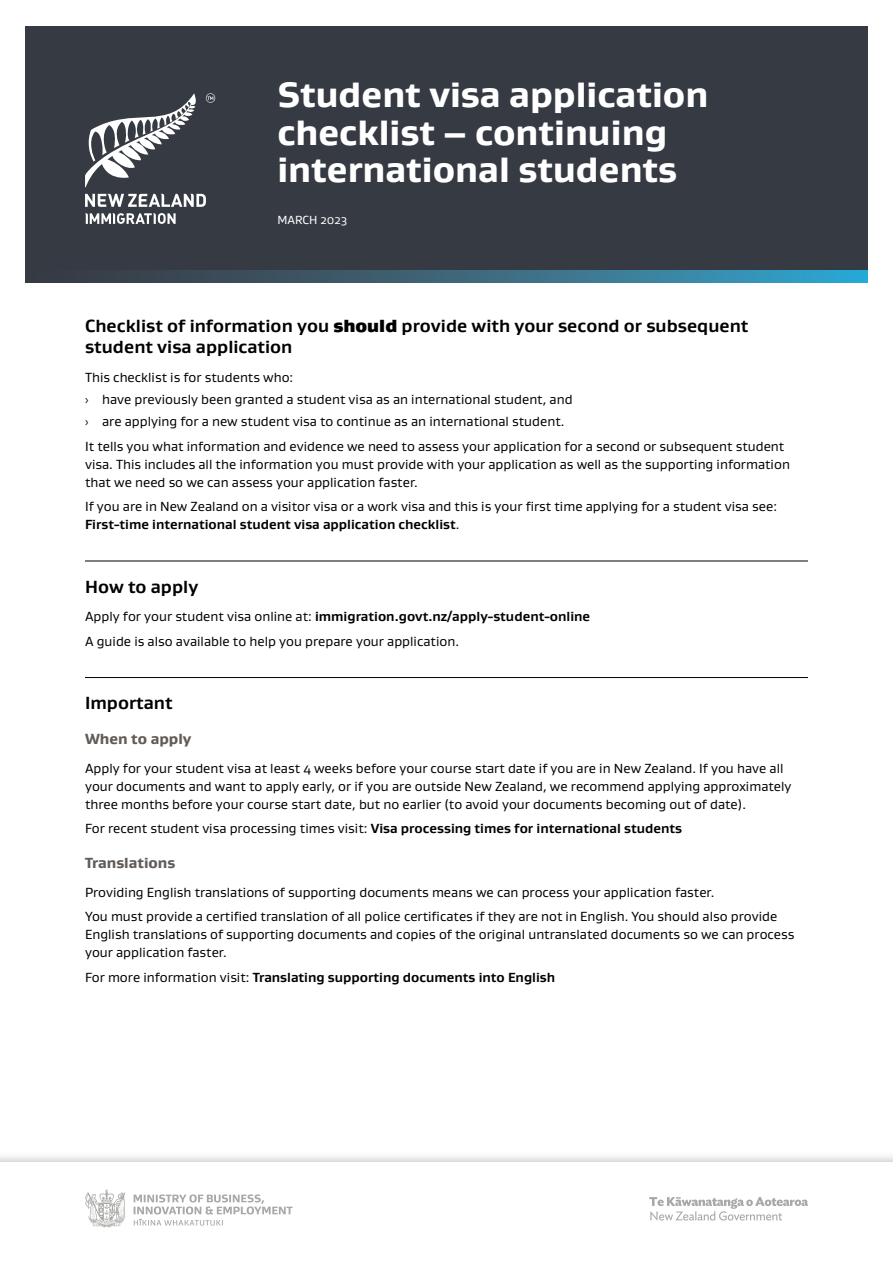
<style>
.page{position:relative;width:893px;height:1263px;background:#fff}
.page>*{position:absolute;margin:0;border:0;box-sizing:border-box;transform-origin:0 0}
.t1{font:800 36px/37.5px "Gustan";color:#fff}
.t2{font:700 18px/21px "Gustan";color:#000}
.t3{font:800 15px "Gustan";color:#615c58}
.t4{font:13.5px/18px "Gustan";color:#000}
.t5{font:700 13.5px "Gustan";color:#000}
.t6{font:12px "Gustan";color:#fff}
.s1{font-weight:900}
.s2{font-family:"Myriad Pro"}
.s3{font-weight:700}
.s4{font-weight:400}
</style>
<div class="page">
<div style="left:0;top:1150px;width:893px;height:113px;background:#000;opacity:.3"></div>
<div style="left:0;top:1162px;width:893px;height:101px;background:#fff"></div>
<div style="left:25px;top:26px;width:843px;height:257px;background:#363a43"></div>
<svg style="left:132px;top:271px;width:736px;height:12px;background:#3a7087"></svg>
<svg style="left:85px;top:93px;width:111px;height:94px"></svg>
<svg style="left:206px;top:93px;width:9px;height:10px"></svg>
<svg style="left:85px;top:194px;width:121px;height:13px"></svg>
<svg style="left:85px;top:213px;width:91px;height:11px"></svg>
<svg style="left:85px;top:1189px;width:41px;height:39px"></svg>
<svg style="left:134px;top:1194px;width:159px;height:31px"></svg>
<svg style="left:649px;top:1197px;width:159px;height:23px"></svg>
<hr style="left:85px;top:561px;width:723px;height:1px;background:#000">
<hr style="left:85px;top:677px;width:723px;height:1px;background:#000">
<h1 class="t1" style="left:277px;top:75px;width:432px">Student visa application checklist – continuing international students</h1>
<p class="t6" style="left:277px;top:212px;width:71px">MARCH 2023</p>
<h2 class="t2" style="left:85px;top:315px;width:665px">Checklist of information you <span class="s1">should</span> provide with your second or subsequent student visa application</h2>
<p class="t4" style="left:85px;top:366px;width:489px;line-height:22.2px">This checklist is for students who:<br><span class="s2">›</span> have previously been granted a student visa as an international student, and <span class="s2">›</span> are applying for a new student visa to continue as an international student.</p>
<p class="t4" style="left:85px;top:437px;width:706px">It tells you what information and evidence we need to assess your application for a second or subsequent student visa. This includes all the information you must provide with your application as well as the supporting information that we need so we can assess your application faster.</p>
<p class="t4" style="left:85px;top:497px;width:693px">If you are in New Zealand on a visitor visa or a work visa and this is your first time applying for a student visa see:<br><span class="s3">First-time international student visa application checklist</span>.</p>
<h2 class="t2" style="left:85px;top:575px;width:115px">How to apply</h2>
<p class="t4" style="left:85px;top:604px;width:507px;line-height:24.5px">Apply for your student visa online at: <span class="s3">immigration.govt.nz/apply-student-online<br></span>A guide is also available to help you prepare your application.</p>
<h2 class="t2" style="left:85px;top:692px;width:89px">Important</h2>
<p class="t3" style="left:85px;top:729px;width:108px">When to apply</p>
<p class="t4" style="left:85px;top:759px;width:708px">Apply for your student visa at least 4 weeks before your course start date if you are in New Zealand. If you have all your documents and want to apply early, or if you are outside New Zealand, we recommend applying approximately three months before your course start date, but no earlier (to avoid your documents becoming out of date).</p>
<p class="t5" style="left:85px;top:820px;width:598px"><span class="s4">For recent student visa processing times visit:</span> Visa processing times for international students</p>
<p class="t3" style="left:85px;top:853px;width:92px">Translations</p>
<p class="t4" style="left:85px;top:880px;width:694px;line-height:24.5px">Providing English translations of supporting documents means we can process your application faster.<br>You must provide a certified translation of all police certificates if they are not in English. You should also provide</p>
<p class="t4" style="left:85px;top:925px;width:711px">English translations of supporting documents and copies of the original untranslated documents so we can process your application faster.</p>
<p class="t5" style="left:85px;top:968px;width:472px"><span class="s4">For more information visit:</span> Translating supporting documents into English</p>
</div>
